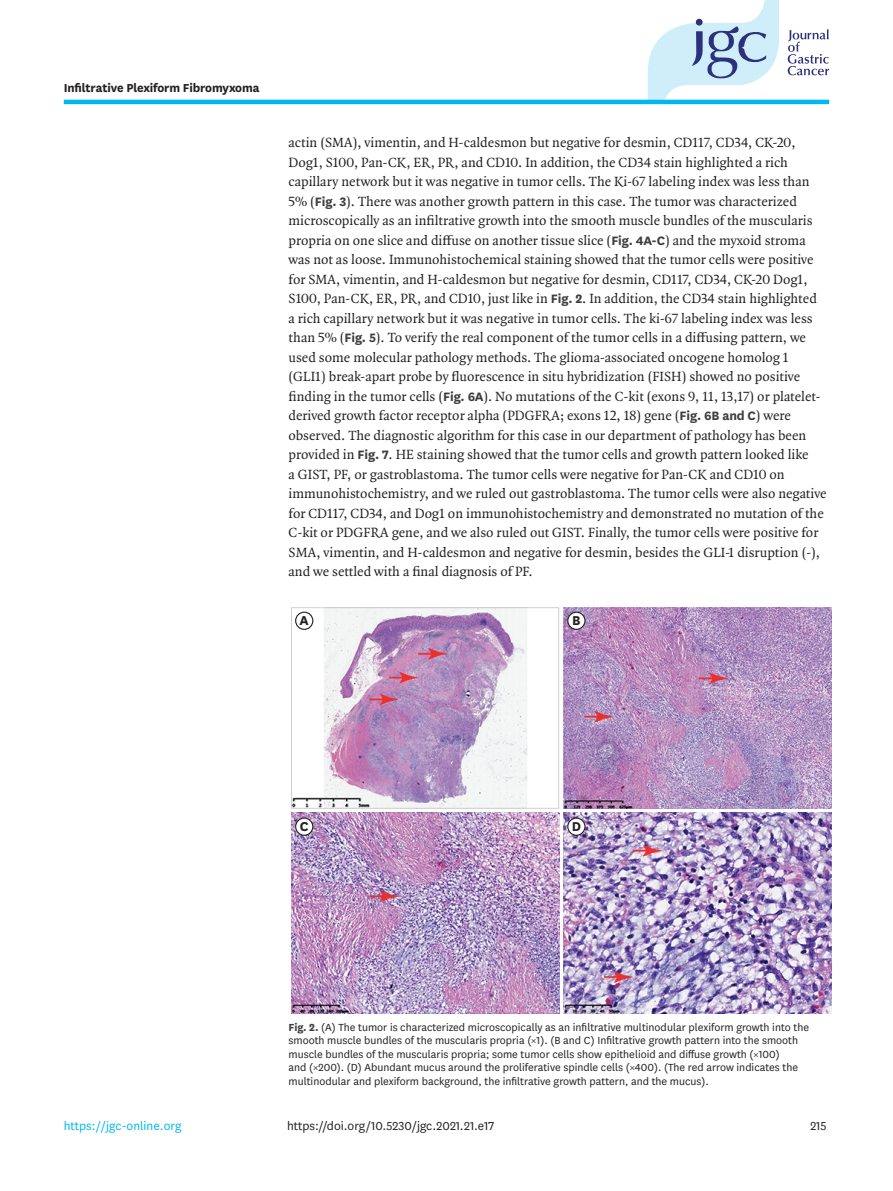
<style>
.page{position:relative;width:893px;height:1191px;background:#fff}
.page>*{position:absolute;margin:0;border:0;box-sizing:border-box;transform-origin:0 0}
.t1{font:700 15px "National";color:#231f20}
.body_p{font:14.25px/19.5px "Quadraat OT";color:#231f20}
.doi_running_footer{font:13.5px "National";color:#231f20}
.alt-title-type{font:700 13.5px "National";letter-spacing:-.01em;color:#231f20}
.t2{font:13.5px "National";color:#00b8f0}
.fig_caption{font:12px/13.5px "National";color:#231f20}
.s1{font-family:"National";font-weight:700;color:#3e3e3f}
.s2{font-weight:700;color:#3e3e3f}
</style>
<div class="page">
<svg style="left:648px;top:0;width:131px;height:100px"></svg>
<svg style="left:788px;top:29px;width:41px;height:46px"></svg>
<hr style="left:64px;top:100px;width:765px;height:4px;background:#00b8f0">
<img style="left:563px;top:607px;width:268px;height:201px">
<img style="left:563px;top:812px;width:268px;height:201px">
<img style="left:291px;top:812px;width:268px;height:201px">
<div style="left:568px;top:612px;width:17px;height:17px;background:#fff;border-radius:50%"></div>
<div style="left:567px;top:611px;width:18px;height:19px;border:1px solid #231f20;border-radius:50%"></div>
<div style="left:296px;top:818px;width:17px;height:17px;background:#fff;border-radius:50%"></div>
<div style="left:295px;top:817px;width:18px;height:18px;border:1px solid #231f20;border-radius:50%"></div>
<div style="left:568px;top:818px;width:17px;height:17px;background:#fff;border-radius:50%"></div>
<div style="left:567px;top:817px;width:18px;height:18px;border:1px solid #231f20;border-radius:50%"></div>
<svg style="left:291px;top:607px;width:268px;height:201px"></svg>
<p class="alt-title-type" style="left:64px;top:78px;width:197px">Infiltrative Plexiform Fibromyxoma</p>
<p class="body_p" style="left:289px;top:133px;width:540px">actin (SMA), vimentin, and H-caldesmon but negative for desmin, CD117, CD34, CK-20, Dog1, S100, Pan-CK, ER, PR, and CD10. In addition, the CD34 stain highlighted a rich capillary network but it was negative in tumor cells. The Ki-67 labeling index was less than 5% (<span class="s1">Fig. 3</span>). There was another growth pattern in this case. The tumor was characterized microscopically as an infiltrative growth into the smooth muscle bundles of the muscularis propria on one slice and diffuse on another tissue slice (<span class="s1">Fig. 4A-C</span>) and the myxoid stroma was not as loose. Immunohistochemical staining showed that the tumor cells were positive for SMA, vimentin, and H-caldesmon but negative for desmin, CD117, CD34, CK-20 Dog1, S100, Pan-CK, ER, PR, and CD10, just like in <span class="s1">Fig. 2</span>. In addition, the CD34 stain highlighted a rich capillary network but it was negative in tumor cells. The ki-67 labeling index was less than 5% (<span class="s1">Fig. 5</span>). To verify the real component of the tumor cells in a diffusing pattern, we used some molecular pathology methods. The glioma-associated oncogene homolog 1 (GLI1) break-apart probe by fluorescence in situ hybridization (FISH) showed no positive finding in the tumor cells (<span class="s1">Fig. 6A</span>). No mutations of the C-kit (exons 9, 11, 13,17) or platelet&shy;derived growth factor receptor alpha (PDGFRA; exons 12, 18) gene (<span class="s1">Fig. 6B and C</span>) were observed. The diagnostic algorithm for this case in our department of pathology has been provided in <span class="s1">Fig. 7</span>. HE staining showed that the tumor cells and growth pattern looked like<br>a GIST, PF, or gastroblastoma. The tumor cells were negative for Pan-CK and CD10 on immunohistochemistry, and we ruled out gastroblastoma. The tumor cells were also negative for CD117, CD34, and Dog1 on immunohistochemistry and demonstrated no mutation of the C-kit or PDGFRA gene, and we also ruled out GIST. Finally, the tumor cells were positive for SMA, vimentin, and H-caldesmon and negative for desmin, besides the GLI-1 disruption (-), and we settled with a final diagnosis of PF.</p>
<p class="t1" style="left:300px;top:609px;width:11px">A</p>
<p class="t1" style="left:572px;top:609px;width:10px">B</p>
<p class="t1" style="left:300px;top:815px;width:10px">C</p>
<p class="t1" style="left:572px;top:815px;width:11px">D</p>
<p class="fig_caption" style="left:289px;top:1020px;width:522px"><span class="s2">Fig. 2.</span> (A) The tumor is characterized microscopically as an infiltrative multinodular plexiform growth into the smooth muscle bundles of the muscularis propria (×1). (B and C) Infiltrative growth pattern into the smooth muscle bundles of the muscularis propria; some tumor cells show epithelioid and diffuse growth (×100)<br>and (×200). (D) Abundant mucus around the proliferative spindle cells (×400). (The red arrow indicates the multinodular and plexiform background, the infiltrative growth pattern, and the mucus).</p>
<p class="t2" style="left:64px;top:1116px;width:119px">https://jgc-online.org</p>
<p class="doi_running_footer" style="left:287px;top:1116px;width:209px">https://doi.org/10.5230/jgc.2021.21.e17</p>
<p class="doi_running_footer" style="left:810px;top:1116px;width:18px">215</p>
</div>
